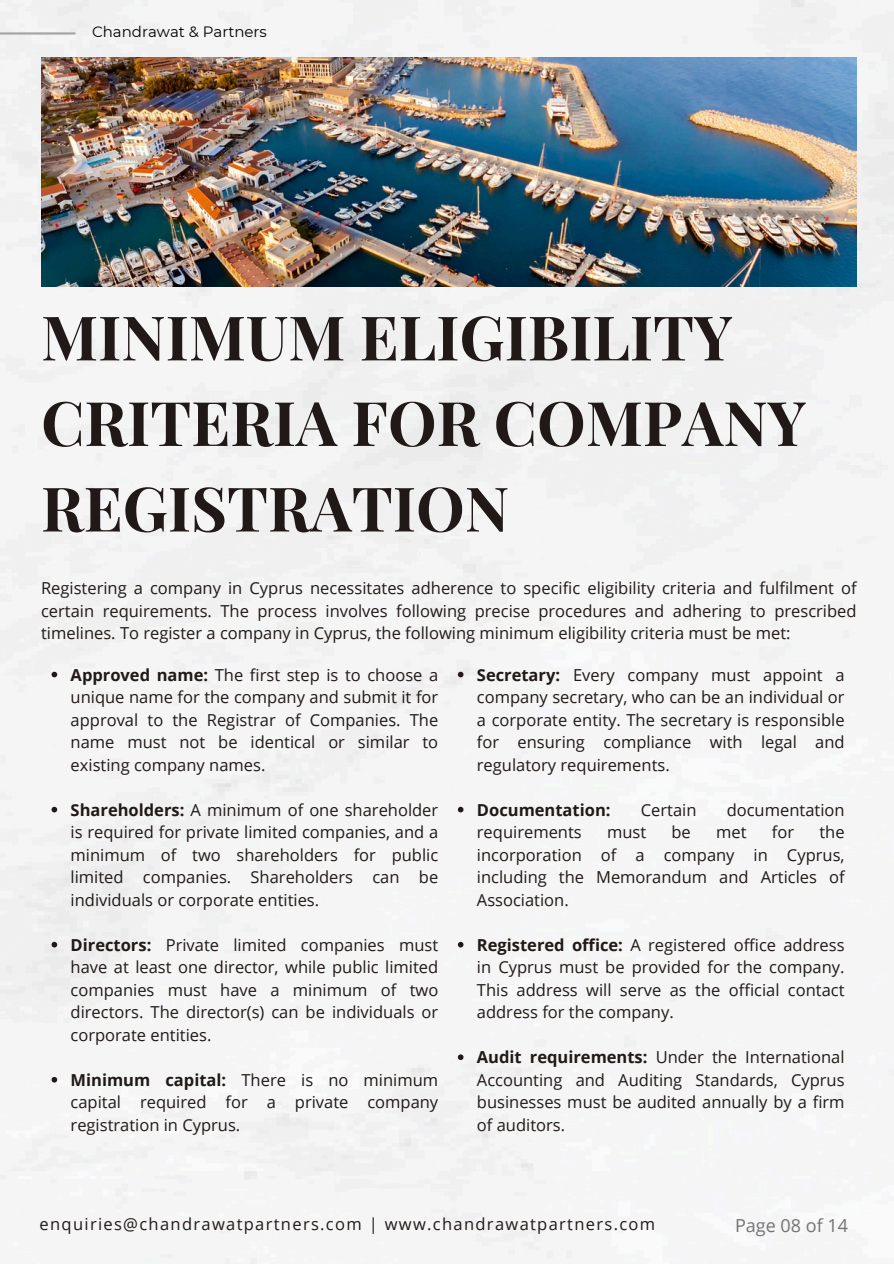
<style>
.page{position:relative;width:894px;height:1264px;background:#fff}
.page>*{position:absolute;margin:0;border:0;box-sizing:border-box;transform-origin:0 0}
.t1{font:700 61.5px/85.5px "Playfair Display";color:#201917}
.t2{font:18px "Open Sans";color:#737373}
.t3{font:16.5px/22.5px "Open Sans";color:#201917;text-align:justify}
.t4{font:16.5px "Open Sans";letter-spacing:.08em;color:#201917}
.t5{font:700 16.5px "Open Sans";color:#201917}
.t6{font:15px "Montserrat";color:#000}
.s1{font-weight:700}
</style>
<div class="page">
<div style="left:0;top:0;width:893px;height:1263px;background:#f5f5f5"></div>
<img style="left:41px;top:58px;width:815px;height:228px">
<hr style="left:0;top:32px;width:75px;height:3px;background:#a6a6a6">
<svg style="left:52px;top:671px;width:5px;height:6px"></svg>
<svg style="left:52px;top:806px;width:5px;height:6px"></svg>
<svg style="left:52px;top:941px;width:5px;height:6px"></svg>
<svg style="left:52px;top:1076px;width:5px;height:6px"></svg>
<svg style="left:457px;top:671px;width:6px;height:6px"></svg>
<svg style="left:457px;top:806px;width:6px;height:6px"></svg>
<svg style="left:457px;top:941px;width:6px;height:6px"></svg>
<svg style="left:457px;top:1054px;width:6px;height:6px"></svg>
<p class="t6" style="left:92px;top:23px;width:176px">Chandrawat &amp; Partners</p>
<p class="t1" style="left:41px;top:292px;width:766px">MINIMUM ELIGIBILITY<br>CRITERIA FOR COMPANY<br>REGISTRATION</p>
<p class="t3" style="left:41px;top:576px;width:816px">Registering a company in Cyprus necessitates adherence to specific eligibility criteria and fulfilment of certain requirements. The process involves following precise procedures and adhering to prescribed timelines. To register a company in Cyprus, the following minimum eligibility criteria must be met:</p>
<p class="t3" style="left:71px;top:663px;width:369px"><span class="s1">Approved name:</span> The first step is to choose a unique name for the company and submit it for approval to the Registrar of Companies. The name must not be identical or similar to existing company names.</p>
<h1 class="t3" style="left:71px;top:798px;width:369px"><span class="s1">Shareholders:</span> A minimum of one shareholder is required for private limited companies, and a minimum of two shareholders for public limited companies. Shareholders can be individuals or corporate entities.</h1>
<h2 class="t3" style="left:71px;top:933px;width:369px"><span class="s1">Directors:</span> Private limited companies must have at least one director, while public limited companies must have a minimum of two directors. The director(s) can be individuals or corporate entities.</h2>
<p class="t3" style="left:71px;top:1068px;width:369px"><span class="s1">Minimum capital:</span> There is no minimum capital required for a private company registration in Cyprus.</p>
<p class="t3" style="left:477px;top:663px;width:369px"><span class="s1">Secretary:</span> Every company must appoint a company secretary, who can be an individual or a corporate entity. The secretary is responsible for ensuring compliance with legal and regulatory requirements.</p>
<p class="t5" style="left:477px;top:798px;width:135px">Documentation:</p>
<p class="t3" style="left:640px;top:798px;width:57px">Certain</p>
<p class="t3" style="left:726px;top:798px;width:119px">documentation</p>
<p class="t3" style="left:477px;top:820px;width:106px">requirements</p>
<p class="t3" style="left:607px;top:820px;width:41px">must</p>
<p class="t3" style="left:671px;top:820px;width:21px">be</p>
<p class="t3" style="left:716px;top:820px;width:32px">met</p>
<p class="t3" style="left:771px;top:820px;width:24px">for</p>
<p class="t3" style="left:477px;top:820px;width:369px;text-indent:342px">the incorporation of a company in Cyprus, including the Memorandum and Articles of Association.</p>
<p class="t3" style="left:477px;top:933px;width:369px"><span class="s1">Registered office:</span> A registered office address in Cyprus must be provided for the company.<br>This address will serve as the official contact address for the company.</p>
<p class="t3" style="left:477px;top:1045px;width:369px"><span class="s1">Audit requirements:</span> Under the International Accounting and Auditing Standards, Cyprus businesses must be audited annually by a firm of auditors.</p>
<p class="t4" style="left:40px;top:1211px;width:617px">enquiries@chandrawatpartners.com | www.chandrawatpartners.com</p>
<p class="t2" style="left:734px;top:1212px;width:114px">Page 08 of 14</p>
</div>
